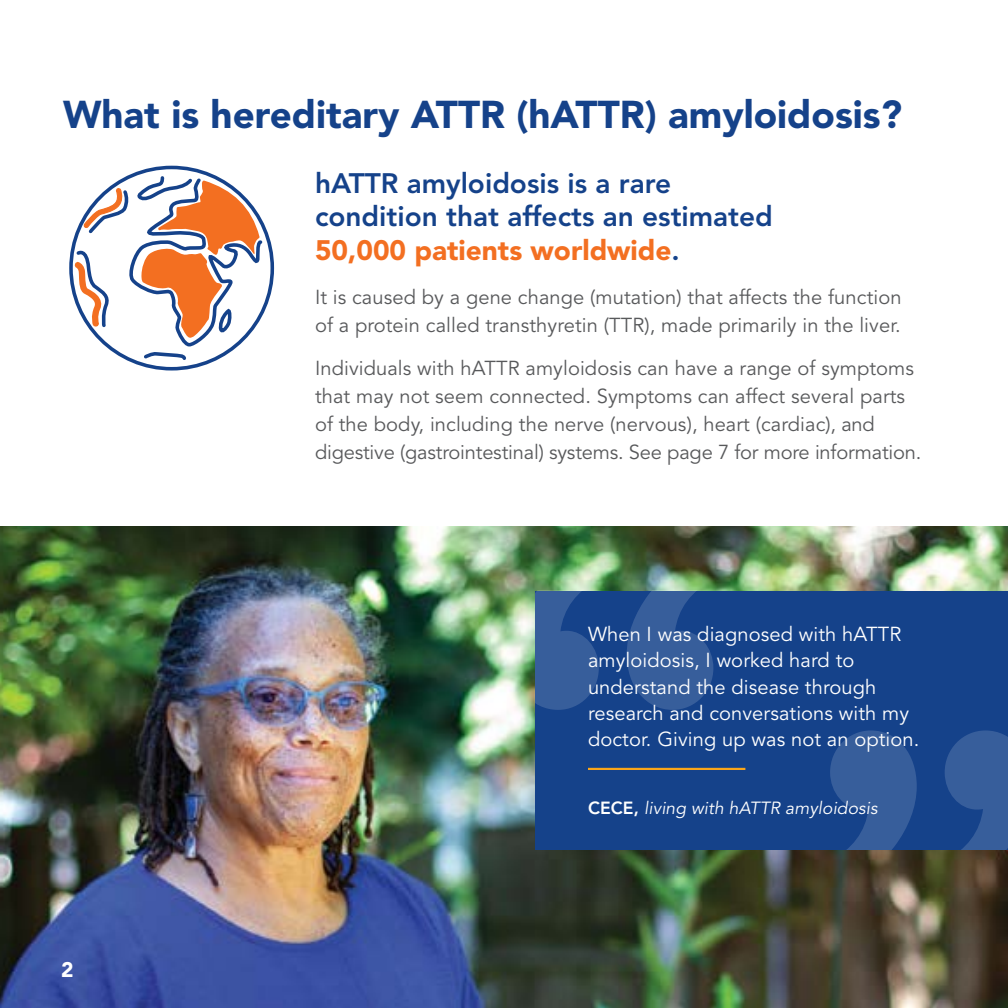
<style>
.page{position:relative;width:1008px;height:1008px;background:#fff}
.page>*{position:absolute;margin:0;border:0;box-sizing:border-box;transform-origin:0 0}
.t1{font:900 38.5px "Avenir LT Std";color:#15428a}
.t2{font:800 28px/33.6px "Avenir LT Std";color:#15428a}
.Page_Number{font:900 21px "Avenir LT Std";color:#fff}
.Body{font:20.12px/28px "Avenir LT Std";letter-spacing:.005em;color:#58595b}
.Sidebar_Body{font:20.12px/26.2px "Avenir LT Std";letter-spacing:.005em;color:#fff}
.Quote_Attribute{font:italic 17.5px "Avenir LT Std";letter-spacing:.005em;color:#fff}
.s1{font-weight:900;color:#f36f21}
.s2{font-weight:800;font-style:normal}
</style>
<div class="page">
<img style="left:0;top:527px;width:1008px;height:481px">
<div style="left:536px;top:591px;width:472px;height:258px;background:#15428a"></div>
<svg style="left:536px;top:591px;width:178px;height:119px"></svg>
<svg style="left:830px;top:730px;width:178px;height:119px"></svg>
<hr style="left:588px;top:768px;width:157px;height:2px;background:#faa61a">
<svg style="left:73px;top:165px;width:191px;height:198px"></svg>
<h1 class="t1" style="left:63px;top:91px;width:841px">What is hereditary ATTR (hATTR) amyloidosis?</h1>
<h2 class="t2" style="left:315px;top:166px;width:459px">hATTR amyloidosis is a rare condition that affects an estimated<br><span class="s1">50,000 patients worldwide</span>.</h2>
<p class="Body" style="left:315px;top:283px;width:588px">It is caused by a gene change (mutation) that affects the function of a protein called transthyretin (TTR), made primarily in the liver.</p>
<p class="Body" style="left:315px;top:355px;width:608px">Individuals with hATTR amyloidosis can have a range of symptoms that may not seem connected. Symptoms can affect several parts of the body, including the nerve (nervous), heart (cardiac), and digestive (gastrointestinal) systems. See page 7 for more information.</p>
<p class="Sidebar_Body" style="left:588px;top:622px;width:333px">When I was diagnosed with hATTR amyloidosis, I worked hard to understand the disease through research and conversations with my doctor. Giving up was not an option.</p>
<p class="Page_Number" style="left:61px;top:957px;width:14px">2</p>
<p class="Quote_Attribute" style="left:588px;top:798px;width:291px"><span class="s2">CECE,</span> living with hATTR amyloidosis</p>
</div>
